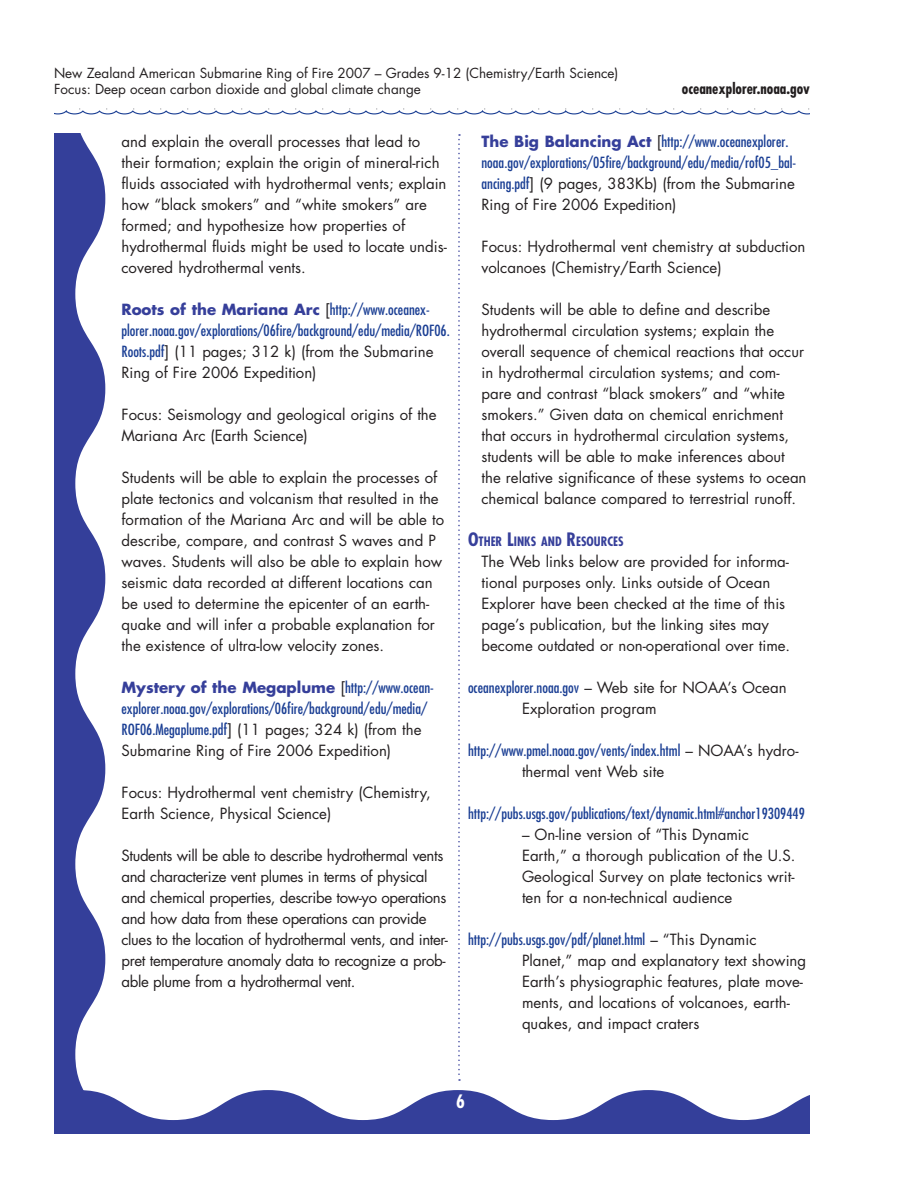
<style>
.page{position:relative;width:918px;height:1188px;background:#fff}
.page>*{position:absolute;margin:0;border:0;box-sizing:border-box;transform-origin:0 0}
.body_text_lists{font:15px/21px "Futura";color:#231f20}
.body_text_lists-2{font:condensed 15px/21px "Futura";color:#1b3f94}
.references{font:15px/21px "Futura";color:#231f20}
.body_text_lists-3{font:15px/21px "Futura";letter-spacing:-.025em;color:#231f20}
.references-2{font:condensed 15px/21px "Futura";color:#1b3f94}
.t1{font:700 condensed 15px "Futura";color:#231f20}
.t2{font:13.5px/16.2px "Futura";color:#231f20}
.Sub_head{font:700 condensed 12.6px "Futura";color:#363f9a}
.s1{font-weight:700;font-stretch:normal;color:#363f9a}
.s2{font-stretch:normal;color:#231f20}
.s3{font-size:18px}
.s4{font-stretch:condensed;color:#1b3f94}
</style>
<div class="page">
<svg style="left:54px;top:134px;width:51px;height:956px;fill:#343f9a"></svg>
<svg style="left:54px;top:108px;width:756px;height:7px"></svg>
<svg style="left:458px;top:134px;width:2px;height:947px"></svg>
<svg style="left:54px;top:1090px;width:756px;height:44px"></svg>
<p class="t2" style="left:54px;top:65px;width:566px">New Zealand American Submarine Ring of Fire 2007 – Grades 9-12 (Chemistry/Earth Science)<br>Focus: Deep ocean carbon dioxide and global climate change</p>
<p class="t1" style="left:682px;top:79px;width:130px">oceanexplorer.noaa.gov</p>
<p class="body_text_lists" style="left:122px;top:131px;width:327px">and explain the overall processes that lead to their formation; explain the origin of mineral-rich fluids associated with hydrothermal vents; explain how “black smokers” and “white smokers” are formed; and hypothesize how properties of hydrothermal fluids might be used to locate undis&shy;covered hydrothermal vents.</p>
<p class="body_text_lists-2" style="left:122px;top:299px;width:330px"><span class="s1">Roots of the Mariana Arc</span> <span class="s2">[</span>http://www.oceanex&shy;plorer.noaa.gov/explorations/06fire/background/edu/media/ROF06.<br>Roots.pdf<span class="s2">] (11 pages; 312 k) (from the Submarine Ring of Fire 2006 Expedition)</span></p>
<p class="body_text_lists" style="left:122px;top:404px;width:317px">Focus: Seismology and geological origins of the<br>Mariana Arc (Earth Science)</p>
<p class="body_text_lists" style="left:122px;top:467px;width:324px">Students will be able to explain the processes of plate tectonics and volcanism that resulted in the formation of the Mariana Arc and will be able to describe, compare, and contrast S waves and P waves. Students will also be able to explain how seismic data recorded at different locations can be used to determine the epicenter of an earth&shy;quake and will infer a probable explanation for the existence of ultra-low velocity zones.</p>
<p class="body_text_lists-2" style="left:122px;top:677px;width:314px"><span class="s1">Mystery of the Megaplume</span> <span class="s2">[</span>http://www.ocean&shy;explorer.noaa.gov/explorations/06fire/background/edu/media/ ROF06.Megaplume.pdf<span class="s2">] (11 pages; 324 k) (from the Submarine Ring of Fire 2006 Expedition)</span></p>
<p class="body_text_lists" style="left:122px;top:782px;width:311px">Focus: Hydrothermal vent chemistry (Chemistry,<br>Earth Science, Physical Science)</p>
<p class="body_text_lists-3" style="left:122px;top:845px;width:328px">Students will be able to describe hydrothermal vents and characterize vent plumes in terms of physical and chemical properties, describe tow-yo operations and how data from these operations can provide clues to the location of hydrothermal vents, and inter&shy;pret temperature anomaly data to recognize a prob&shy;able plume from a hydrothermal vent.</p>
<p class="body_text_lists-2" style="left:482px;top:131px;width:316px"><span class="s1">The Big Balancing Act</span> <span class="s2">[</span>http://www.oceanexplorer. noaa.gov/explorations/05fire/background/edu/media/rof05_bal&shy;ancing.pdf<span class="s2">] (9 pages, 383Kb) (from the Submarine Ring of Fire 2006 Expedition)</span></p>
<p class="body_text_lists" style="left:482px;top:236px;width:325px">Focus: Hydrothermal vent chemistry at subduction volcanoes (Chemistry/Earth Science)</p>
<p class="body_text_lists" style="left:482px;top:299px;width:327px">Students will be able to define and describe hydrothermal circulation systems; explain the overall sequence of chemical reactions that occur in hydrothermal circulation systems; and com&shy;pare and contrast “black smokers” and “white smokers.” Given data on chemical enrichment that occurs in hydrothermal circulation systems, students will be able to make inferences about the relative significance of these systems to ocean chemical balance compared to terrestrial runoff.</p>
<p class="Sub_head" style="left:468px;top:533px;width:157px"><span class="s3">O</span>ther <span class="s3">L</span>inks and <span class="s3">R</span>esources</p>
<p class="body_text_lists" style="left:482px;top:551px;width:310px">The Web links below are provided for informa&shy;tional purposes only. Links outside of Ocean Explorer have been checked at the time of this page’s publication, but the linking sites may become outdated or non-operational over time.</p>
<p class="references" style="left:522px;top:677px;width:266px;text-indent:-54px"><span class="s4">oceanexplorer.noaa.gov</span> – Web site for NOAA’s Ocean<br>Exploration program</p>
<p class="references-2" style="left:522px;top:740px;width:278px;text-indent:-54px">http://www.pmel.noaa.gov/vents/index.html <span class="s2">– NOAA’s hydro&shy;thermal vent Web site</span></p>
<p class="references-2" style="left:468px;top:803px;width:338px">http://pubs.usgs.gov/publications/text/dynamic.html#anchor19309449</p>
<p class="references" style="left:522px;top:824px;width:275px">– On-line version of “This Dynamic Earth,” a thorough publication of the U.S.<br>Geological Survey on plate tectonics writ&shy;ten for a non-technical audience</p>
<p class="references" style="left:522px;top:929px;width:286px;text-indent:-54px"><span class="s4">http://pubs.usgs.gov/pdf/planet.html</span> – “This Dynamic Planet,” map and explanatory text showing Earth’s physiographic features, plate move&shy;ments, and locations of volcanoes, earth&shy;quakes, and impact craters</p>
</div>
